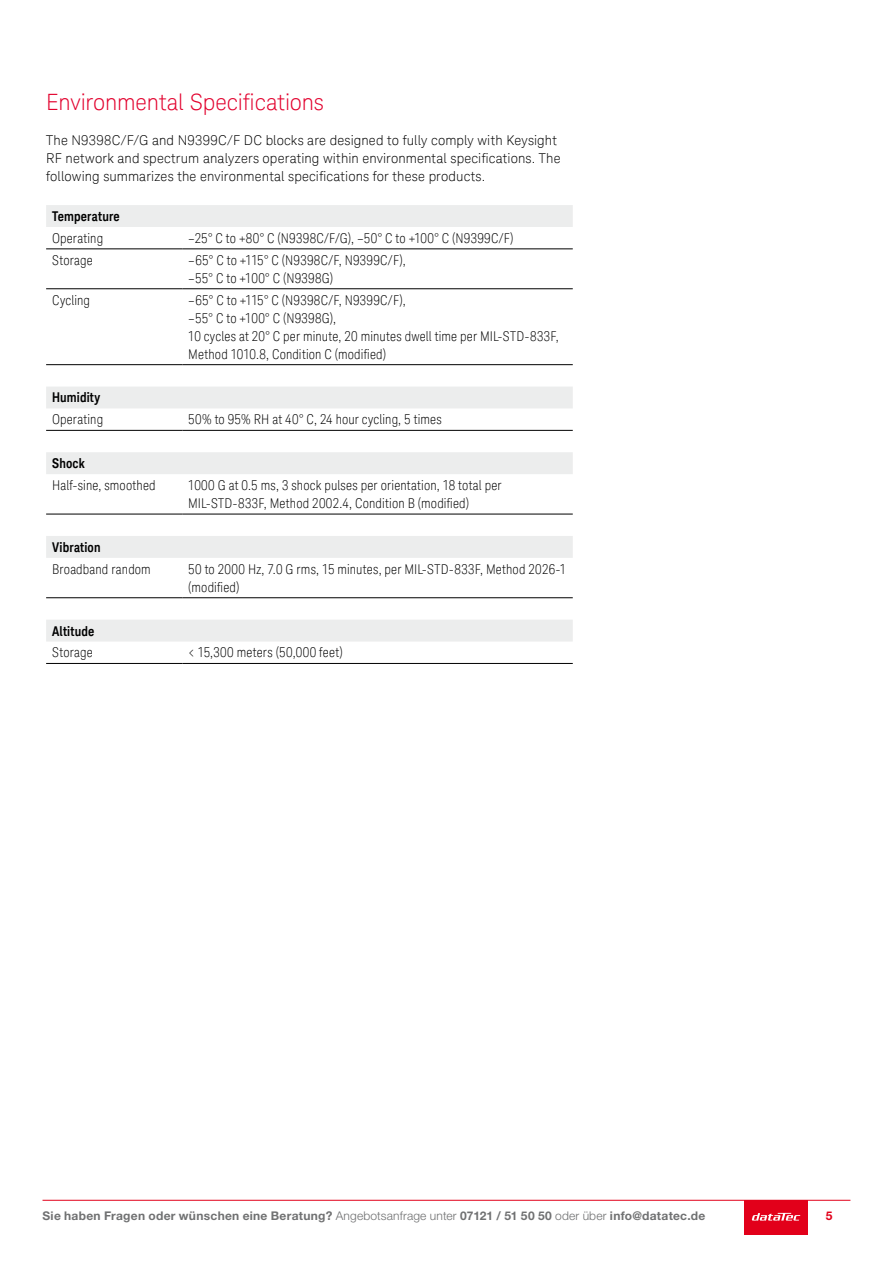
<style>
.page{position:relative;width:893px;height:1263px;background:#fff}
.page>*{position:absolute;margin:0;border:0;box-sizing:border-box;transform-origin:0 0}
.t1{font:300 22.5px "Keysight Sans";letter-spacing:-.01em;color:#e2002d}
.t2{font:300 condensed 13.5px/18px "Keysight Sans";letter-spacing:.015em;color:#000}
.t3{font:300 13.5px/18px "Keysight Sans";letter-spacing:.01em;color:#000}
.t4{font:700 13.5px "Keysight Sans Condensed";letter-spacing:.01em;color:#000}
.t5{font:700 12px "Helvetica Neue LT Pro";letter-spacing:.025em;color:#707172}
.t6{font:700 12px "Helvetica Neue LT Pro";color:#e2001a}
.s1{font-weight:300}
</style>
<div class="page">
<div style="left:744px;top:1200px;width:64px;height:34px;background:#e2001a"></div>
<svg style="left:752px;top:1213px;width:48px;height:7px"></svg>
<hr style="left:43px;top:1200px;width:807px;height:1px;background:#e2001a">
<svg style="left:46px;top:205px;width:527px;height:436px"></svg>
<hr style="left:46px;top:248px;width:136px;height:1px;background:#000">
<hr style="left:182px;top:248px;width:391px;height:1px;background:#000">
<hr style="left:46px;top:288px;width:136px;height:1px;background:#000">
<hr style="left:182px;top:288px;width:391px;height:1px;background:#000">
<hr style="left:46px;top:364px;width:136px;height:1px;background:#000">
<hr style="left:182px;top:364px;width:391px;height:1px;background:#000">
<hr style="left:46px;top:430px;width:136px;height:1px;background:#000">
<hr style="left:182px;top:430px;width:391px;height:1px;background:#000">
<hr style="left:46px;top:514px;width:136px;height:1px;background:#000">
<hr style="left:182px;top:514px;width:391px;height:1px;background:#000">
<hr style="left:46px;top:597px;width:136px;height:1px;background:#000">
<hr style="left:182px;top:597px;width:391px;height:1px;background:#000">
<hr style="left:46px;top:663px;width:136px;height:1px;background:#000">
<hr style="left:182px;top:663px;width:391px;height:1px;background:#000">
<h1 class="t1" style="left:46px;top:89px;width:279px">Environmental Specifications</h1>
<p class="t3" style="left:46px;top:131px;width:516px">The N9398C/F/G and N9399C/F DC blocks are designed to fully comply with Keysight<br>RF network and spectrum analyzers operating within environmental specifications. The following summarizes the environmental specifications for these products.</p>
<p class="t4" style="left:52px;top:208px;width:69px">Temperature</p>
<p class="t2" style="left:52px;top:229px;width:52px">Operating</p>
<p class="t2" style="left:188px;top:229px;width:327px">–25° C to +80° C (N9398C/F/G), –50° C to +100° C (N9399C/F)</p>
<p class="t2" style="left:52px;top:251px;width:42px">Storage</p>
<p class="t2" style="left:188px;top:251px;width:219px">–65° C to +115° C (N9398C/F, N9399C/F), –55° C to +100° C (N9398G)</p>
<p class="t2" style="left:52px;top:291px;width:39px">Cycling</p>
<p class="t2" style="left:188px;top:291px;width:372px">–65° C to +115° C (N9398C/F, N9399C/F),<br>–55° C to +100° C (N9398G),<br>10 cycles at 20° C per minute, 20 minutes dwell time per MIL-STD-833F, Method 1010.8, Condition C (modified)</p>
<p class="t4" style="left:52px;top:389px;width:50px">Humidity</p>
<p class="t2" style="left:52px;top:411px;width:52px">Operating</p>
<p class="t2" style="left:188px;top:411px;width:255px">50% to 95% RH at 40° C, 24 hour cycling, 5 times</p>
<p class="t4" style="left:52px;top:455px;width:34px">Shock</p>
<p class="t2" style="left:52px;top:476px;width:105px">Half-sine, smoothed</p>
<p class="t2" style="left:188px;top:476px;width:315px">1000 G at 0.5 ms, 3 shock pulses per orientation, 18 total per<br>MIL-STD-833F, Method 2002.4, Condition B (modified)</p>
<p class="t4" style="left:52px;top:539px;width:50px">Vibration</p>
<p class="t2" style="left:52px;top:560px;width:100px">Broadband random</p>
<p class="t2" style="left:188px;top:560px;width:380px">50 to 2000 Hz, 7.0 G rms, 15 minutes, per MIL-STD-833F, Method 2026-1 (modified)</p>
<p class="t4" style="left:52px;top:623px;width:44px">Altitude</p>
<p class="t2" style="left:52px;top:644px;width:42px">Storage</p>
<p class="t2" style="left:188px;top:644px;width:156px">&lt; 15,300 meters (50,000 feet)</p>
<p class="t5" style="left:43px;top:1209px;width:664px">Sie haben Fragen oder wünschen eine Beratung? <span class="s1">Angebotsanfrage unter</span> 07121 / 51 50 50 <span class="s1">oder über</span> info@datatec.de</p>
<p class="t6" style="left:826px;top:1209px;width:8px">5</p>
</div>
